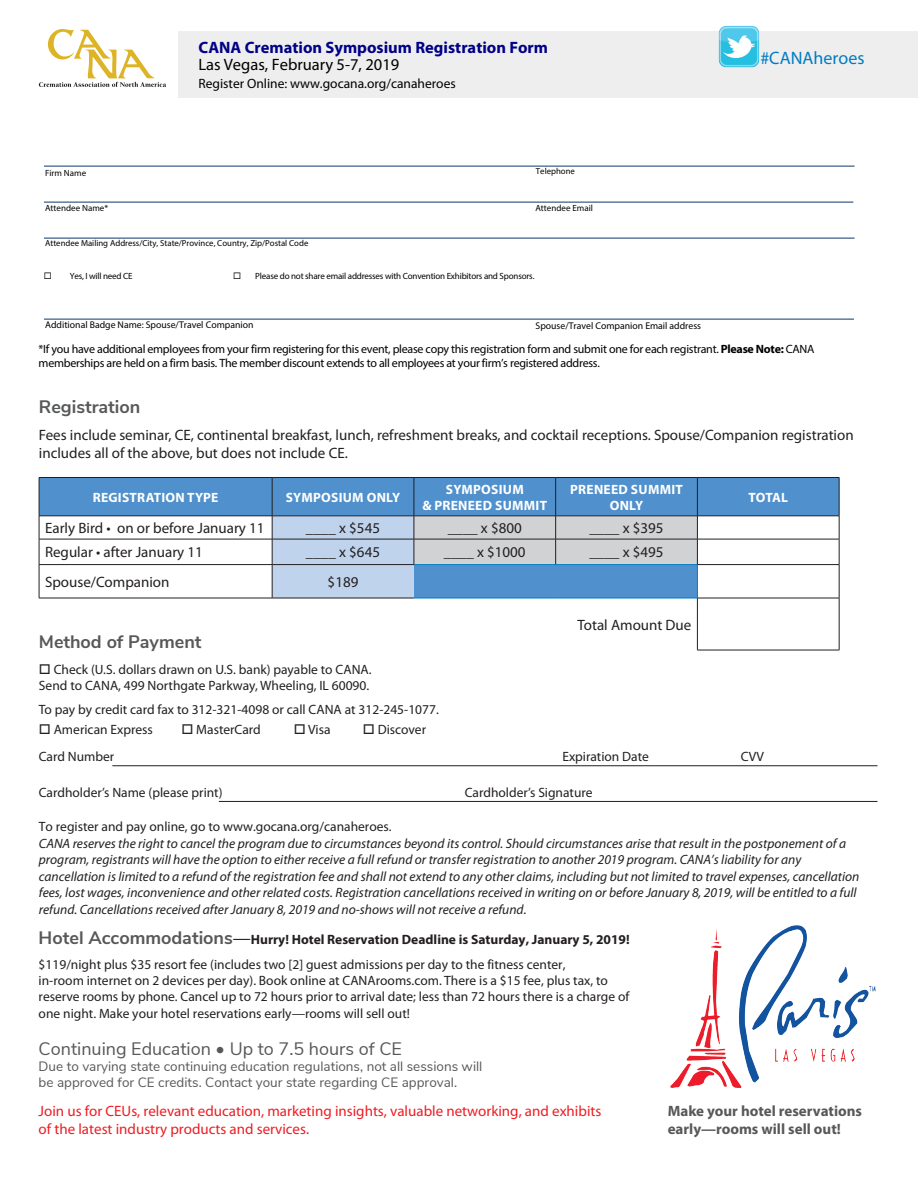
<style>
.page{position:relative;width:918px;height:1188px;background:#fff}
.page>*{position:absolute;margin:0;border:0;box-sizing:border-box;transform-origin:0 0}
.t1{font:18px "Nunito Sans";color:#57585a}
.t2{font:700 18px "Nunito Sans";color:#57585a}
.t3{font:18px "Myriad Pro";color:#007cc2}
.t4{font:700 16.5px/17.1px "Myriad Pro";color:#000186}
.t5{font:15px/18px "Myriad Pro";color:#231f20}
.t6{font:15px/18px "Myriad Pro";color:#ee1d23}
.t7{font:700 15px/18px "Myriad Pro";color:#57585a}
.t8{font:13.5px/16.2px "Myriad Pro";color:#231f20}
.t9{font:italic 13.5px/16.5px "Myriad Pro";color:#231f20}
.t10{font:13.5px/16.2px "Nunito Sans";color:#57585a}
.t11{font:700 13.5px/16.2px "Myriad Pro";letter-spacing:.02em;color:#fff;text-align:center}
.t12{font:13.5px "Myriad Pro";color:#000}
.t13{font:12px/14.4px "Myriad Pro";letter-spacing:-.02em;color:#000}
.t14{font:9.75px "Myriad Pro";color:#000}
.t15{font:9px "Myriad Pro";letter-spacing:-.02em;color:#000}
.t16{font:9px "Myriad Pro";color:#000}
.t17{font:8.7px "Myriad Pro";color:#000}
.s1{font-weight:400;color:#000}
.s2{font-weight:700}
.s3{font-style:normal}
.s4{font-family:"Nunito Sans";font-weight:700;font-size:18px;color:#57585a}
.s5{font-size:18px}
</style>
<div class="page">
<div style="left:178px;top:31px;width:740px;height:67px;background:#eeeeef"></div>
<svg style="left:39px;top:29px;width:127px;height:58px"></svg>
<svg style="left:40px;top:478px;width:799px;height:120px;fill:#5090cc"></svg>
<hr style="left:697px;top:564px;width:142px;height:1px;background:#231f20">
<hr style="left:839px;top:565px;width:1px;height:33px;background:#231f20">
<hr style="left:697px;top:598px;width:142px;height:1px;background:#231f20">
<hr style="left:414px;top:598px;width:142px;height:1px;background:#007cc2">
<hr style="left:556px;top:598px;width:141px;height:1px;background:#007cc2">
<hr style="left:697px;top:598px;width:1px;height:52px;background:#231f20">
<hr style="left:839px;top:598px;width:1px;height:52px;background:#231f20">
<hr style="left:697px;top:650px;width:142px;height:1px;background:#231f20">
<hr style="left:39px;top:477px;width:233px;height:1px;background:#231f20">
<hr style="left:39px;top:478px;width:1px;height:38px;background:#231f20">
<hr style="left:272px;top:477px;width:142px;height:1px;background:#231f20">
<hr style="left:272px;top:478px;width:1px;height:38px;background:#231f20">
<hr style="left:414px;top:477px;width:142px;height:1px;background:#231f20">
<hr style="left:414px;top:478px;width:1px;height:38px;background:#231f20">
<hr style="left:556px;top:477px;width:141px;height:1px;background:#231f20">
<hr style="left:555px;top:478px;width:1px;height:38px;background:#231f20">
<hr style="left:697px;top:477px;width:142px;height:1px;background:#231f20">
<hr style="left:697px;top:478px;width:1px;height:38px;background:#231f20">
<hr style="left:839px;top:478px;width:1px;height:38px;background:#231f20">
<hr style="left:39px;top:516px;width:233px;height:1px;background:#231f20">
<hr style="left:697px;top:516px;width:142px;height:1px;background:#231f20">
<hr style="left:39px;top:539px;width:233px;height:1px;background:#231f20">
<svg style="left:39px;top:516px;width:1px;height:48px"></svg>
<hr style="left:697px;top:539px;width:142px;height:1px;background:#231f20">
<svg style="left:272px;top:516px;width:426px;height:82px;background:#a2bbd5"></svg>
<svg style="left:839px;top:516px;width:1px;height:48px"></svg>
<hr style="left:39px;top:564px;width:233px;height:1px;background:#231f20">
<hr style="left:39px;top:565px;width:1px;height:33px;background:#231f20">
<hr style="left:272px;top:564px;width:142px;height:1px;background:#231f20">
<hr style="left:272px;top:565px;width:1px;height:33px;background:#231f20">
<hr style="left:39px;top:598px;width:233px;height:1px;background:#231f20">
<hr style="left:272px;top:598px;width:142px;height:1px;background:#231f20">
<hr style="left:112px;top:765px;width:765px;height:1px;background:#231f20">
<hr style="left:219px;top:801px;width:658px;height:1px;background:#231f20">
<img style="left:670px;top:925px;width:206px;height:163px">
<img style="left:718px;top:25px;width:42px;height:43px">
<hr style="left:44px;top:166px;width:811px;height:1px;background:#123a6b">
<hr style="left:44px;top:202px;width:809px;height:1px;background:#123a6b">
<hr style="left:44px;top:238px;width:811px;height:1px;background:#123a6b">
<hr style="left:44px;top:319px;width:810px;height:1px;background:#123a6b">
<p class="t4" style="left:199px;top:38px;width:351px">CANA Cremation Symposium Registration Form<br><span class="s1">Las Vegas, February 5-7, 2019</span></p>
<p class="t12" style="left:199px;top:75px;width:259px">Register Online: www.gocana.org/canaheroes</p>
<p class="t16" style="left:45px;top:167px;width:43px">Firm Name</p>
<p class="t17" style="left:536px;top:166px;width:41px">Telephone</p>
<p class="t16" style="left:45px;top:202px;width:64px">Attendee Name*</p>
<p class="t16" style="left:535px;top:202px;width:59px">Attendee Email</p>
<p class="t17" style="left:45px;top:238px;width:265px">Attendee Mailing Address/City, State/Province, Country, Zip/Postal Code</p>
<p class="t15" style="left:44px;top:270px;width:90px">◻ Yes, I will need CE</p>
<p class="t15" style="left:233px;top:270px;width:303px">◻ Please do not share email addresses with Convention Exhibitors and Sponsors.</p>
<p class="t3" style="left:760px;top:47px;width:106px">#CANAheroes</p>
<p class="t14" style="left:45px;top:319px;width:210px">Additional Badge Name: Spouse/Travel Companion</p>
<p class="t14" style="left:536px;top:319px;width:167px">Spouse/Travel Companion Email address</p>
<p class="t13" style="left:39px;top:341px;width:777px">*If you have additional employees from your firm registering for this event, please copy this registration form and submit one for each registrant. <span class="s2">Please Note:</span> CANA memberships are held on a firm basis. The member discount extends to all employees at your firm’s registered address.</p>
<p class="t2" style="left:39px;top:393px;width:103px">Registration</p>
<p class="t5" style="left:39px;top:426px;width:816px">Fees include seminar, CE, continental breakfast, lunch, refreshment breaks, and cocktail receptions. Spouse/Companion registration includes all of the above, but does not include CE.</p>
<p class="t11" style="left:93px;top:489px;width:127px">REGISTRATION TYPE</p>
<p class="t11" style="left:286px;top:489px;width:116px">SYMPOSIUM ONLY</p>
<p class="t11" style="left:422px;top:481px;width:126px">SYMPOSIUM<br>&amp; PRENEED SUMMIT</p>
<p class="t11" style="left:570px;top:481px;width:114px">PRENEED SUMMIT<br>ONLY</p>
<p class="t11" style="left:749px;top:489px;width:41px">TOTAL</p>
<p class="t5" style="left:45px;top:519px;width:221px">Early Bird • on or before January 11</p>
<p class="t5" style="left:306px;top:519px;width:76px">____ x $545</p>
<p class="t5" style="left:448px;top:519px;width:76px">____ x $800</p>
<p class="t5" style="left:589px;top:519px;width:76px">____ x $395</p>
<p class="t5" style="left:45px;top:543px;width:159px">Regular • after January 11</p>
<p class="t5" style="left:306px;top:543px;width:76px">____ x $645</p>
<p class="t5" style="left:444px;top:543px;width:83px">____ x $1000</p>
<p class="t5" style="left:589px;top:543px;width:76px">____ x $495</p>
<p class="t5" style="left:45px;top:573px;width:126px">Spouse/Companion</p>
<p class="t5" style="left:328px;top:573px;width:32px">$189</p>
<p class="t5" style="left:578px;top:615px;width:115px">Total Amount Due</p>
<p class="t2" style="left:39px;top:629px;width:164px">Method of Payment</p>
<p class="t8" style="left:39px;top:661px;width:334px">□ Check (U.S. dollars drawn on U.S. bank) payable to CANA.</p>
<p class="t8" style="left:39px;top:678px;width:332px">Send to CANA, 499 Northgate Parkway, Wheeling, IL 60090.</p>
<p class="t8" style="left:39px;top:701px;width:402px">To pay by credit card fax to 312-321-4098 or call CANA at 312-245-1077.</p>
<p class="t8" style="left:39px;top:722px;width:115px">□ American Express</p>
<p class="t8" style="left:181px;top:722px;width:81px">□ MasterCard</p>
<p class="t8" style="left:294px;top:722px;width:38px">□ Visa</p>
<p class="t8" style="left:363px;top:722px;width:65px">□ Discover</p>
<p class="t8" style="left:39px;top:748px;width:77px">Card Number</p>
<p class="t8" style="left:562px;top:748px;width:88px">Expiration Date</p>
<p class="t8" style="left:741px;top:748px;width:25px">CVV</p>
<p class="t8" style="left:39px;top:784px;width:185px">Cardholder’s Name (please print)</p>
<p class="t8" style="left:465px;top:784px;width:129px">Cardholder’s Signature</p>
<p class="t9" style="left:39px;top:818px;width:822px"><span class="s3">To register and pay online, go to www.gocana.org/canaheroes.<br></span>CANA reserves the right to cancel the program due to circumstances beyond its control. Should circumstances arise that result in the postponement of a program, registrants will have the option to either receive a full refund or transfer registration to another 2019 program. CANA’s liability for any cancellation is limited to a refund of the registration fee and shall not extend to any other claims, including but not limited to travel expenses, cancellation fees, lost wages, inconvenience and other related costs. Registration cancellations received in writing on or before January 8, 2019, will be entitled to a full refund. Cancellations received after January 8, 2019 and no-shows will not receive a refund.</p>
<p class="t8" style="left:39px;top:927px;width:593px;line-height:25.2px"><span class="s4">Hotel Accommodations</span><span class="s5">—</span><span class="s2">Hurry! Hotel Reservation Deadline is Saturday, January 5, 2019! </span>$119/night plus $35 resort fee (includes two [2] guest admissions per day to the fitness center,</p>
<p class="t8" style="left:39px;top:972px;width:592px">in-room internet on 2 devices per day). Book online at CANArooms.com. There is a $15 fee, plus tax, to reserve rooms by phone. Cancel up to 72 hours prior to arrival date; less than 72 hours there is a charge of one night. Make your hotel reservations early—rooms will sell out!</p>
<p class="t1" style="left:39px;top:1035px;width:365px">Continuing Education • Up to 7.5 hours of CE</p>
<p class="t10" style="left:39px;top:1057px;width:445px">Due to varying state continuing education regulations, not all sessions will be approved for CE credits. Contact your state regarding CE approval.</p>
<p class="t6" style="left:39px;top:1102px;width:564px">Join us for CEUs, relevant education, marketing insights, valuable networking, and exhibits of the latest industry products and services.</p>
<p class="t7" style="left:668px;top:1101px;width:196px">Make your hotel reservations early—rooms will sell out!</p>
</div>
